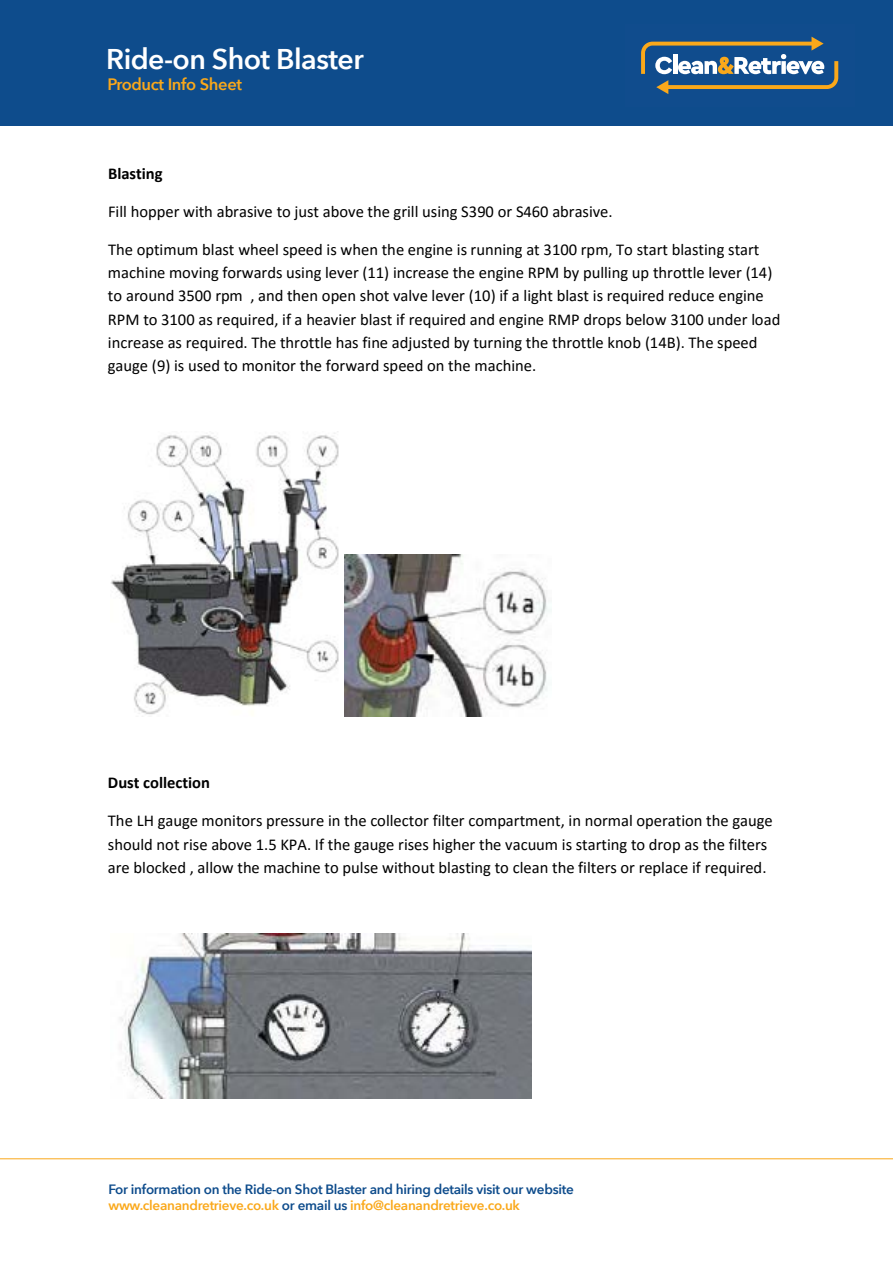
<style>
.page{position:relative;width:893px;height:1263px;background:#fff}
.page>*{position:absolute;margin:0;border:0;box-sizing:border-box;transform-origin:0 0}
.t1{font:600 28.5px "Avenir Next";letter-spacing:-.02em;color:#fff}
.t2{font:16.5px/23.2px "Calibri";color:#000}
.t3{font:700 16.5px "Calibri";color:#000}
.t4{font:600 16.5px "Avenir Next";letter-spacing:-.02em;color:#faa81a}
.t5{font:600 13.5px/16.2px "Avenir Next";letter-spacing:-.02em;color:#0e4c8c}
.s1{color:#faa81a}
</style>
<div class="page">
<div style="left:0;top:0;width:893px;height:126px;background:#0e4c8c"></div>
<svg style="left:641px;top:37px;width:197px;height:57px"></svg>
<hr style="left:0;top:1158px;width:893px;height:1px;background:#faa81a">
<img style="left:111px;top:433px;width:228px;height:284px">
<img style="left:344px;top:554px;width:207px;height:162px">
<img style="left:119px;top:933px;width:413px;height:166px">
<h1 class="t1" style="left:106px;top:35px;width:259px">Ride-on Shot Blaster</h1>
<p class="t4" style="left:107px;top:70px;width:136px">Product Info Sheet</p>
<p class="t3" style="left:108px;top:162px;width:56px">Blasting</p>
<p class="t2" style="left:108px;top:200px;width:506px">Fill hopper with abrasive to just above the grill using S390 or S460 abrasive.</p>
<p class="t2" style="left:108px;top:238px;width:674px">The optimum blast wheel speed is when the engine is running at 3100 rpm, To start blasting start machine moving forwards using lever (11) increase the engine RPM by pulling up throttle lever (14) to around 3500 rpm , and then open shot valve lever (10) if a light blast is required reduce engine RPM to 3100 as required, if a heavier blast if required and engine RMP drops below 3100 under load increase as required. The throttle has fine adjusted by turning the throttle knob (14B). The speed gauge (9) is used to monitor the forward speed on the machine.</p>
<p class="t3" style="left:108px;top:771px;width:104px">Dust collection</p>
<p class="t2" style="left:108px;top:809px;width:666px">The LH gauge monitors pressure in the collector filter compartment, in normal operation the gauge should not rise above 1.5 KPA. If the gauge rises higher the vacuum is starting to drop as the filters are blocked , allow the machine to pulse without blasting to clean the filters or replace if required.</p>
<p class="t5" style="left:108px;top:1180px;width:467px">For information on the Ride-on Shot Blaster and hiring details visit our website <span class="s1">www.cleanandretrieve.co.uk</span> or email us <span class="s1">info@cleanandretrieve.co.uk</span></p>
</div>
